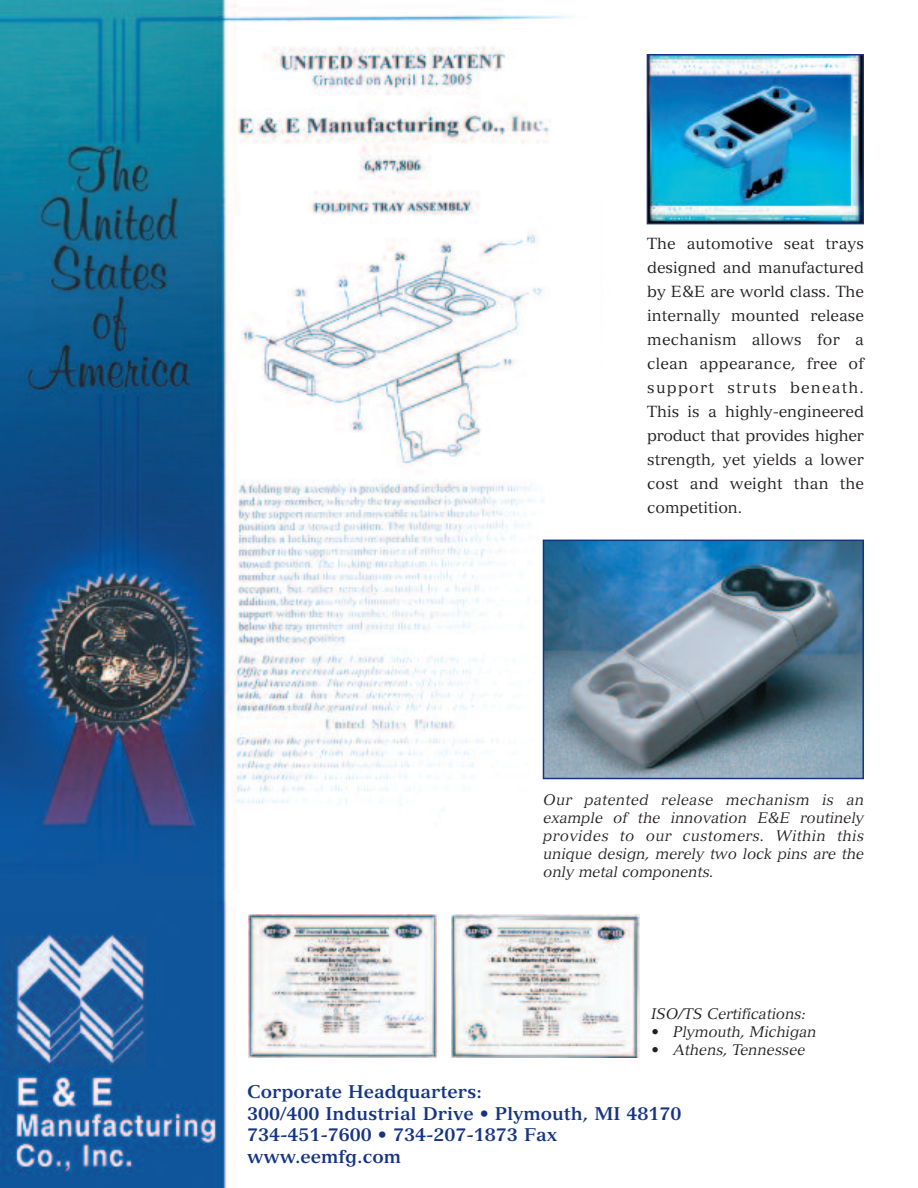
<style>
.page{position:relative;width:918px;height:1188px;background:#fff}
.page>*{position:absolute;margin:0;border:0;box-sizing:border-box;transform-origin:0 0}
.t1{font:700 18px/21.6px "Versailles";color:#153483}
.t2{font:15.75px/24px "Versailles";color:#231f20;text-align:justify}
.t3{font:italic 15px/18px "Versailles";color:#231f20;text-align:justify}
</style>
<div class="page">
<img style="left:0;top:0;width:864px;height:1188px">
<img style="left:546px;top:543px;width:315px;height:233px">
<div style="left:543px;top:540px;width:321px;height:239px;border:2px solid #153483"></div>
<img style="left:650px;top:57px;width:211px;height:164px">
<div style="left:647px;top:54px;width:217px;height:170px;border:2px solid #153483"></div>
<div style="left:240px;top:909px;width:205px;height:153px;background:#fff"></div>
<img style="left:248px;top:914px;width:189px;height:143px">
<div style="left:443px;top:909px;width:205px;height:153px;background:#fff"></div>
<img style="left:452px;top:914px;width:188px;height:143px">
<p class="t2" style="left:647px;top:233px;width:218px">The automotive seat trays designed and manufactured by E&amp;E are world class. The internally mounted release mechanism allows for a clean appearance, free of support struts beneath.<br>This is a highly-engineered product that provides higher strength, yet yields a lower cost and weight than the competition.</p>
<p class="t3" style="left:543px;top:793px;width:322px">Our patented release mechanism is an example of the innovation E&amp;E routinely provides to our customers. Within this unique design, merely two lock pins are the only metal components.</p>
<p class="t3" style="left:651px;top:1006px;width:156px">ISO/TS Certifications:</p>
<p class="t3" style="left:651px;top:1024px;width:167px">• Plymouth, Michigan</p>
<p class="t3" style="left:651px;top:1042px;width:155px">• Athens, Tennessee</p>
<p class="t1" style="left:247px;top:1083px;width:436px">Corporate Headquarters:<br>300/400 Industrial Drive • Plymouth, MI 48170<br>734-451-7600 • 734-207-1873 Fax www.eemfg.com</p>
</div>
